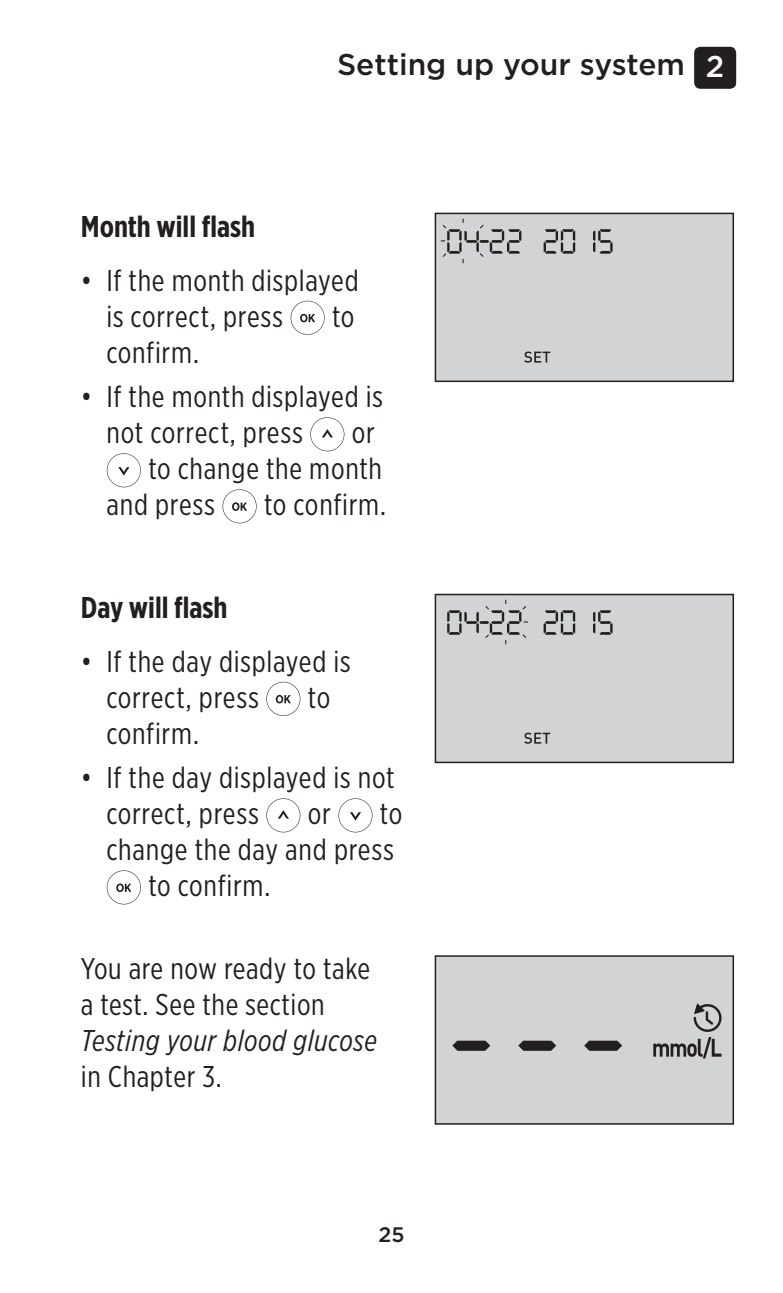
<style>
.page{position:relative;width:783px;height:1293px;background:#fff}
.page>*{position:absolute;margin:0;border:0;box-sizing:border-box;transform-origin:0 0}
.t1{font:30px/36px "Gotham X Narrow";letter-spacing:.025em;color:#231f20}
.t2{font:700 30px "Gotham X Narrow";color:#231f20}
.t3{font:italic 30px "Gotham X Narrow";letter-spacing:.02em;color:#231f20}
.t4{font:500 30px "Gotham";color:#231f20}
.t5{font:500 21px "Gotham";color:#231f20}
.s1{color:#fff}
</style>
<div class="page">
<div style="left:694px;top:47px;width:42px;height:42px;background:#231f20;border-radius:6px"></div>
<div style="left:435px;top:213px;width:298px;height:168px;background:#d1d3d4"></div>
<svg style="left:543px;top:229px;width:32px;height:25px"></svg>
<svg style="left:524px;top:351px;width:26px;height:12px"></svg>
<svg style="left:440px;top:219px;width:81px;height:44px"></svg>
<svg style="left:593px;top:229px;width:19px;height:25px"></svg>
<div style="left:434px;top:213px;width:299px;height:169px;border:2px solid #231f20"></div>
<div style="left:435px;top:594px;width:298px;height:168px;background:#d1d3d4"></div>
<svg style="left:543px;top:610px;width:32px;height:25px"></svg>
<svg style="left:524px;top:732px;width:26px;height:12px"></svg>
<svg style="left:447px;top:599px;width:81px;height:45px"></svg>
<svg style="left:593px;top:610px;width:19px;height:25px"></svg>
<div style="left:434px;top:594px;width:299px;height:169px;border:2px solid #231f20"></div>
<div style="left:435px;top:956px;width:298px;height:168px;background:#d1d3d4"></div>
<svg style="left:584px;top:1040px;width:38px;height:10px"></svg>
<svg style="left:518px;top:1040px;width:38px;height:10px"></svg>
<svg style="left:452px;top:1040px;width:38px;height:10px"></svg>
<svg style="left:653px;top:1003px;width:68px;height:55px"></svg>
<div style="left:434px;top:955px;width:299px;height:169px;border:2px solid #231f20"></div>
<svg style="left:290px;top:301px;width:34px;height:34px"></svg>
<svg style="left:310px;top:417px;width:34px;height:34px"></svg>
<svg style="left:107px;top:453px;width:34px;height:34px"></svg>
<svg style="left:222px;top:489px;width:34px;height:34px"></svg>
<svg style="left:266px;top:682px;width:34px;height:34px"></svg>
<svg style="left:266px;top:798px;width:34px;height:34px"></svg>
<svg style="left:338px;top:798px;width:34px;height:34px"></svg>
<svg style="left:107px;top:870px;width:34px;height:34px"></svg>
<p class="t4" style="left:337px;top:45px;width:389px">Setting up your system <span class="s1">2</span></p>
<p class="t2" style="left:81px;top:208px;width:176px">Month will flash</p>
<p class="t1" style="left:106px;top:262px;width:254px;text-indent:-26px">• If the month displayed is correct, press</p>
<p class="t1" style="left:332px;top:298px;width:24px">to</p>
<p class="t1" style="left:106px;top:334px;width:94px">confirm.</p>
<p class="t1" style="left:106px;top:378px;width:278px;text-indent:-26px">• If the month displayed is not correct, press</p>
<p class="t1" style="left:352px;top:414px;width:25px">or</p>
<p class="t1" style="left:148px;top:450px;width:235px">to change the month</p>
<p class="t1" style="left:106px;top:486px;width:110px">and press</p>
<p class="t1" style="left:264px;top:486px;width:123px">to confirm.</p>
<p class="t2" style="left:81px;top:589px;width:148px">Day will flash</p>
<p class="t1" style="left:106px;top:643px;width:246px;text-indent:-26px">• If the day displayed is correct, press</p>
<p class="t1" style="left:308px;top:679px;width:24px">to</p>
<p class="t1" style="left:106px;top:715px;width:94px">confirm.</p>
<p class="t1" style="left:106px;top:759px;width:290px;text-indent:-26px">• If the day displayed is not correct, press</p>
<p class="t1" style="left:308px;top:795px;width:25px">or</p>
<p class="t1" style="left:380px;top:795px;width:24px">to</p>
<p class="t1" style="left:106px;top:831px;width:289px">change the day and press</p>
<p class="t1" style="left:148px;top:867px;width:123px">to confirm.</p>
<p class="t1" style="left:81px;top:950px;width:291px">You are now ready to take a test. See the section</p>
<p class="t3" style="left:81px;top:1023px;width:297px">Testing your blood glucose</p>
<p class="t1" style="left:81px;top:1058px;width:142px">in Chapter 3.</p>
<p class="t5" style="left:378px;top:1220px;width:27px">25</p>
</div>
